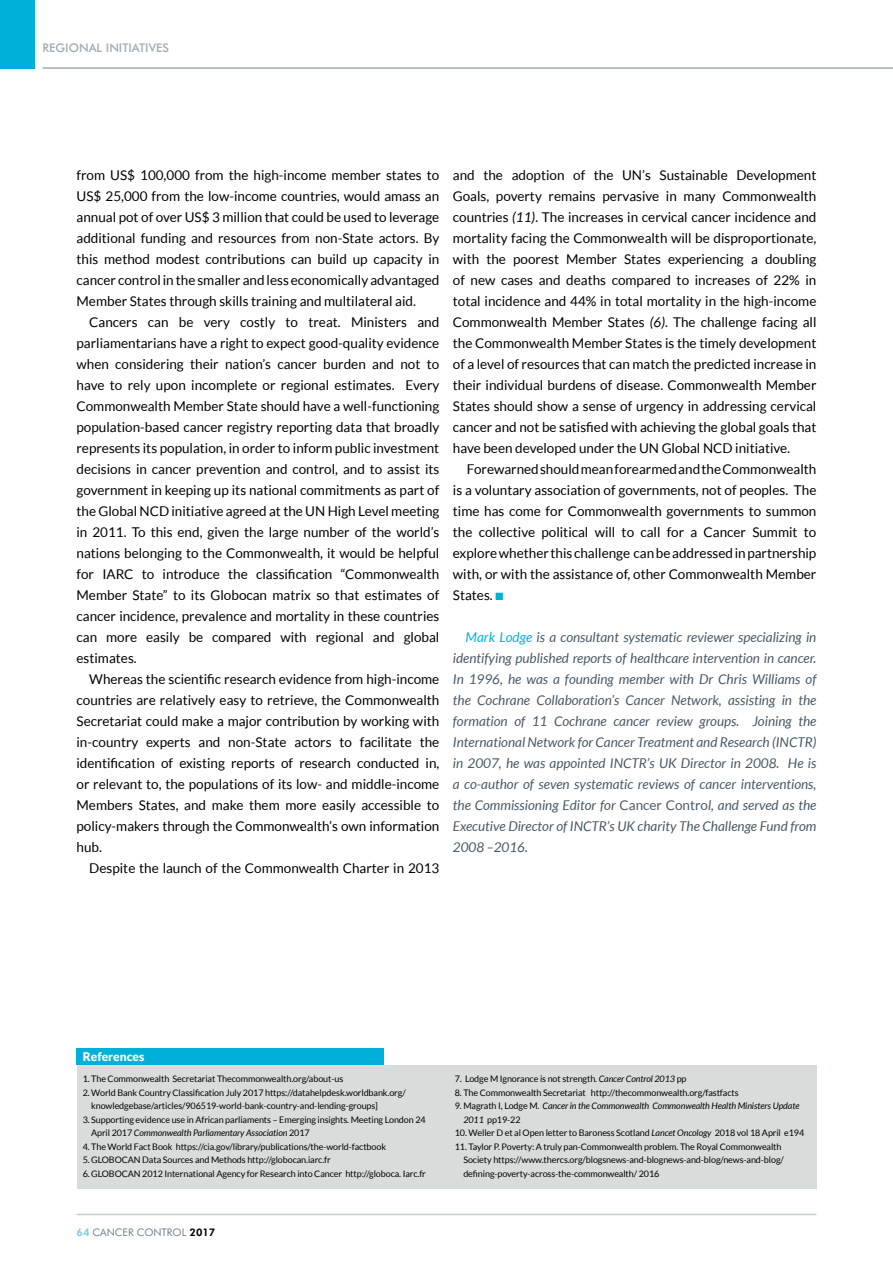
<style>
.page{position:relative;width:893px;height:1263px;background:#fff}
.page>*{position:absolute;margin:0;border:0;box-sizing:border-box;transform-origin:0 0}
.t1{font:13.5px/21px "Lato";color:#000;text-align:justify}
.t2{font:italic 13.5px/21px "Lato";color:#485865;text-align:justify}
.t3{font:500 12px "Futura BT";color:#a1abb2}
.t4{font:900 12px "Lato";color:#fff}
.t5{font:10.5px "Futura BT";color:#72808a}
.t6{font:9px/13.5px "Lato";letter-spacing:-.01em;color:#000}
.t7{font:italic 9px/13.5px "Lato";letter-spacing:-.01em;color:#000}
.s1{font-style:italic}
.s2{color:#00b0d8}
.s3{font-style:normal}
.s4{font-weight:800;color:#7bcae4}
.s5{font-weight:800;color:#000}
</style>
<div class="page">
<div style="left:0;top:0;width:34px;height:69px;background:#00b0d8"></div>
<hr style="left:43px;top:67px;width:850px;height:2px;background:#a1abb2">
<hr style="left:77px;top:1214px;width:739px;height:1px;background:#c6cdd1">
<div style="left:77px;top:1065px;width:740px;height:123px;background:#d8dcdb"></div>
<div style="left:77px;top:1048px;width:307px;height:17px;background:#00b0d8"></div>
<p class="t3" style="left:43px;top:40px;width:128px">REGIONAL INITIATIVES</p>
<p class="t1" style="left:77px;top:165px;width:364px">from US$ 100,000 from the high-income member states to US$ 25,000 from the low-income countries, would amass an annual pot of over US$ 3 million that could be used to leverage additional funding and resources from non-State actors. By this method modest contributions can build up capacity in cancer control in the smaller and less economically advantaged Member States through skills training and multilateral aid.</p>
<p class="t1" style="left:77px;top:312px;width:364px;text-indent:13px">Cancers can be very costly to treat. Ministers and parliamentarians have a right to expect good-quality evidence when considering their nation’s cancer burden and not to have to rely upon incomplete or regional estimates. Every Commonwealth Member State should have a well-functioning population-based cancer registry reporting data that broadly represents its population, in order to inform public investment decisions in cancer prevention and control, and to assist its government in keeping up its national commitments as part of the Global NCD initiative agreed at the UN High Level meeting in 2011. To this end, given the large number of the world’s nations belonging to the Commonwealth, it would be helpful for IARC to introduce the classification “Commonwealth Member State” to its Globocan matrix so that estimates of cancer incidence, prevalence and mortality in these countries can more easily be compared with regional and global estimates.</p>
<p class="t1" style="left:77px;top:669px;width:364px;text-indent:13px">Whereas the scientific research evidence from high-income countries are relatively easy to retrieve, the Commonwealth Secretariat could make a major contribution by working with in-country experts and non-State actors to facilitate the identification of existing reports of research conducted in, or relevant to, the populations of its low- and middle-income Members States, and make them more easily accessible to policy-makers through the Commonwealth’s own information hub.</p>
<p class="t1" style="left:89px;top:858px;width:352px">Despite the launch of the Commonwealth Charter in 2013</p>
<p class="t1" style="left:453px;top:165px;width:365px">and the adoption of the UN’s Sustainable Development Goals, poverty remains pervasive in many Commonwealth countries <span class="s1">(11)</span>. The increases in cervical cancer incidence and mortality facing the Commonwealth will be disproportionate, with the poorest Member States experiencing a doubling of new cases and deaths compared to increases of 22% in total incidence and 44% in total mortality in the high-income Commonwealth Member States <span class="s1">(6)</span>. The challenge facing all the Commonwealth Member States is the timely development of a level of resources that can match the predicted increase in their individual burdens of disease. Commonwealth Member States should show a sense of urgency in addressing cervical cancer and not be satisfied with achieving the global goals that have been developed under the UN Global NCD initiative.</p>
<p class="t1" style="left:453px;top:459px;width:365px;text-indent:14px">Forewarned should mean forearmed and the Commonwealth is a voluntary association of governments, not of peoples. The time has come for Commonwealth governments to summon the collective political will to call for a Cancer Summit to explore whether this challenge can be addressed in partnership with, or with the assistance of, other Commonwealth Member States. <span class="s2">■</span></p>
<p class="t2" style="left:453px;top:627px;width:365px;text-indent:13px"><span class="s2">Mark Lodge</span> is a consultant systematic reviewer specializing in identifying published reports of healthcare intervention in cancer.<br>In 1996, he was a founding member with Dr Chris Williams of the Cochrane Collaboration’s Cancer Network, assisting in the formation of 11 Cochrane cancer review groups. Joining the International Network for Cancer Treatment and Research (INCTR) in 2007, he was appointed INCTR’s UK Director in 2008. He is a co-author of seven systematic reviews of cancer interventions, the Commissioning Editor for <span class="s3">Cancer Contro</span>l, and served as the Executive Director of INCTR’s UK charity The Challenge Fund from 2008 –2016.</p>
<p class="t4" style="left:83px;top:1049px;width:63px">References</p>
<p class="t6" style="left:83px;top:1072px;width:262px">1. The Commonwealth Secretariat Thecommonwealth.org/about-us</p>
<p class="t6" style="left:91px;top:1086px;width:316px;text-indent:-9px">2. World Bank Country Classification July 2017 https://datahelpdesk.worldbank.org/ knowledgebase/articles/906519-world-bank-country-and-lending-groups]</p>
<p class="t6" style="left:91px;top:1113px;width:336px;text-indent:-9px">3. Supporting evidence use in African parliaments – Emerging insights. Meeting London 24<br>April 2017 <span class="s1">Commonwealth Parliamentary Association</span> 2017</p>
<p class="t6" style="left:83px;top:1140px;width:305px">4. The World Fact Book https://cia.gov/library/publications/the-world-factbook</p>
<p class="t6" style="left:83px;top:1153px;width:250px">5. GLOBOCAN Data Sources and Methods http://globocan.iarc.fr</p>
<p class="t6" style="left:83px;top:1167px;width:345px">6. GLOBOCAN 2012 International Agency for Research into Cancer http://globoca. Iarc.fr</p>
<p class="t5" style="left:77px;top:1226px;width:140px"><span class="s4">64</span> CANCER CONTROL <span class="s5">2017</span></p>
<p class="t6" style="left:455px;top:1072px;width:233px">7. Lodge M Ignorance is not strength. <span class="s1">Cancer Control 2013</span> pp</p>
<p class="t6" style="left:455px;top:1086px;width:285px">8. The Commonwealth Secretariat http://thecommonwealth.org/fastfacts</p>
<p class="t7" style="left:463px;top:1099px;width:338px;text-indent:-9px"><span class="s3">9. Magrath I, Lodge M.</span> Cancer in the Commonwealth Commonwealth Health Ministers Update<br>2011 <span class="s3">pp19-22</span></p>
<p class="t6" style="left:455px;top:1126px;width:351px">10. Weller D et al Open letter to Baroness Scotland <span class="s1">Lancet Oncology</span> 2018 vol 18 April e194</p>
<p class="t6" style="left:463px;top:1140px;width:322px;text-indent:-9px">11. Taylor P. Poverty: A truly pan-Commonwealth problem. The Royal Commonwealth<br>Society https://www.thercs.org/blogsnews-and-blognews-and-blog/news-and-blog/ defining-poverty-across-the-commonwealth/ 2016</p>
</div>
